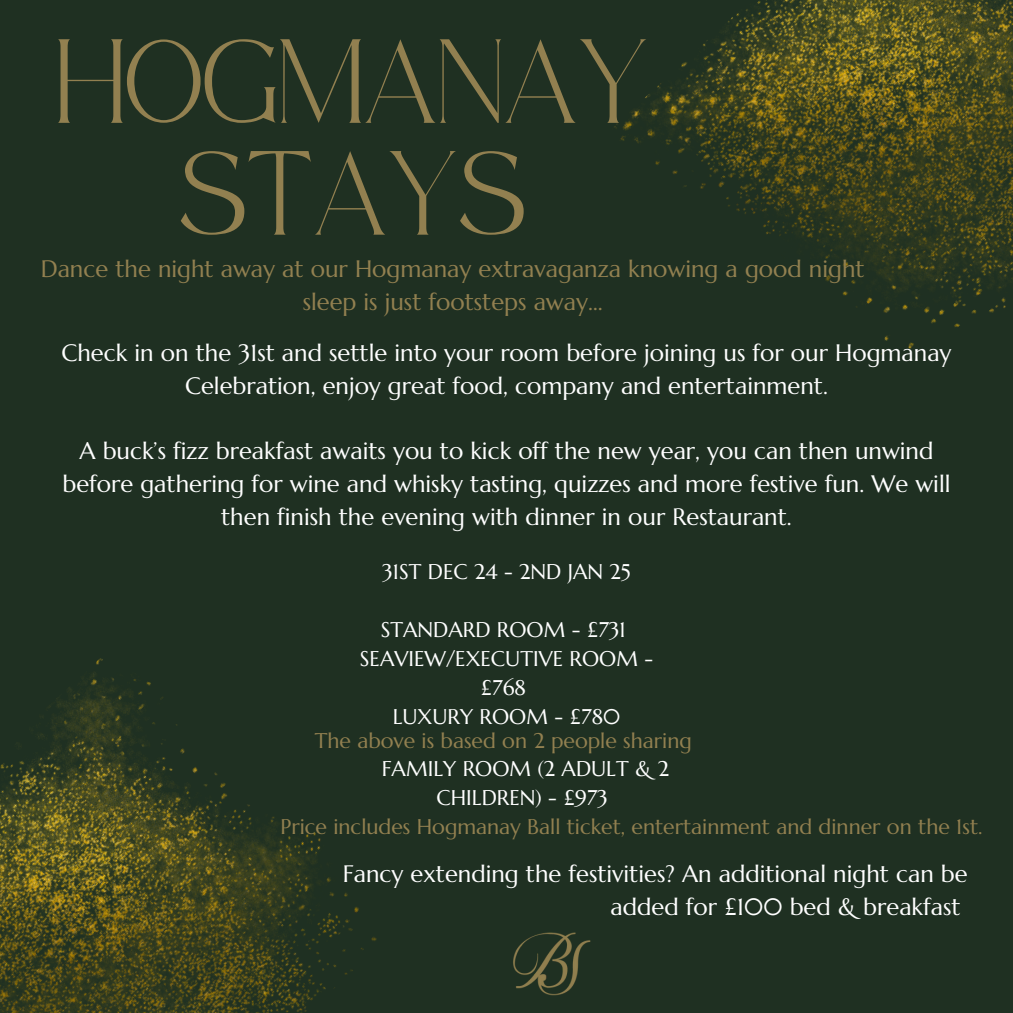
<style>
.page{position:relative;width:1013px;height:1013px;background:#fff}
.page>*{position:absolute;margin:0;border:0;box-sizing:border-box;transform-origin:0 0}
.t1{font:58.38px/111.8px "Safira March";color:#928050;text-align:center}
.t2{font:23.75px/32.8px "Marcellus";color:#fff;text-align:center}
.t3{font:23.75px/32.8px "Marcellus";color:#928050;text-align:center}
.t4{font:21.25px/29px "Marcellus";color:#fff;text-align:center}
.t5{font:21.25px "Marcellus";color:#928050}
</style>
<div class="page">
<div style="left:0;top:0;width:1012px;height:1012px;background:#1f3022"></div>
<img style="left:614px;top:0;width:398px;height:355px">
<img style="left:513px;top:932px;width:78px;height:63px">
<img style="left:0;top:658px;width:377px;height:354px">
<p class="t1" style="left:57px;top:47px;width:594px">HOGMANAY<br>STAYS</p>
<p class="t3" style="left:41px;top:253px;width:825px">Dance the night away at our Hogmanay extravaganza knowing a good night sleep is just footsteps away…</p>
<p class="t2" style="left:61px;top:336px;width:891px">Check in on the 31st and settle into your room before joining us for our Hogmanay<br>Celebration, enjoy great food, company and entertainment.</p>
<p class="t2" style="left:62px;top:435px;width:889px">A buck’s fizz breakfast awaits you to kick off the new year, you can then unwind before gathering for wine and whisky tasting, quizzes and more festive fun. We will then finish the evening with dinner in our Restaurant.</p>
<h1 class="t4" style="left:382px;top:557px;width:250px">31ST DEC 24 - 2ND JAN 25</h1>
<h3 class="t4" style="left:360px;top:615px;width:294px">STANDARD ROOM - £731<br>SEAVIEW/EXECUTIVE ROOM - £768<br>LUXURY ROOM - £780</h3>
<h2 class="t5" style="left:315px;top:727px;width:378px">The above is based on 2 people sharing</h2>
<h2 class="t4" style="left:382px;top:754px;width:289px">FAMILY ROOM (2 ADULT &amp; 2<br>CHILDREN) - £973</h2>
<h2 class="t5" style="left:280px;top:813px;width:703px">Price includes Hogmanay Ball ticket, entertainment and dinner on the 1st.</h2>
<h2 class="t2" style="left:343px;top:857px;width:626px;text-align:right">Fancy extending the festivities? An additional night can be added for £100 bed &amp; breakfast</h2>
</div>
